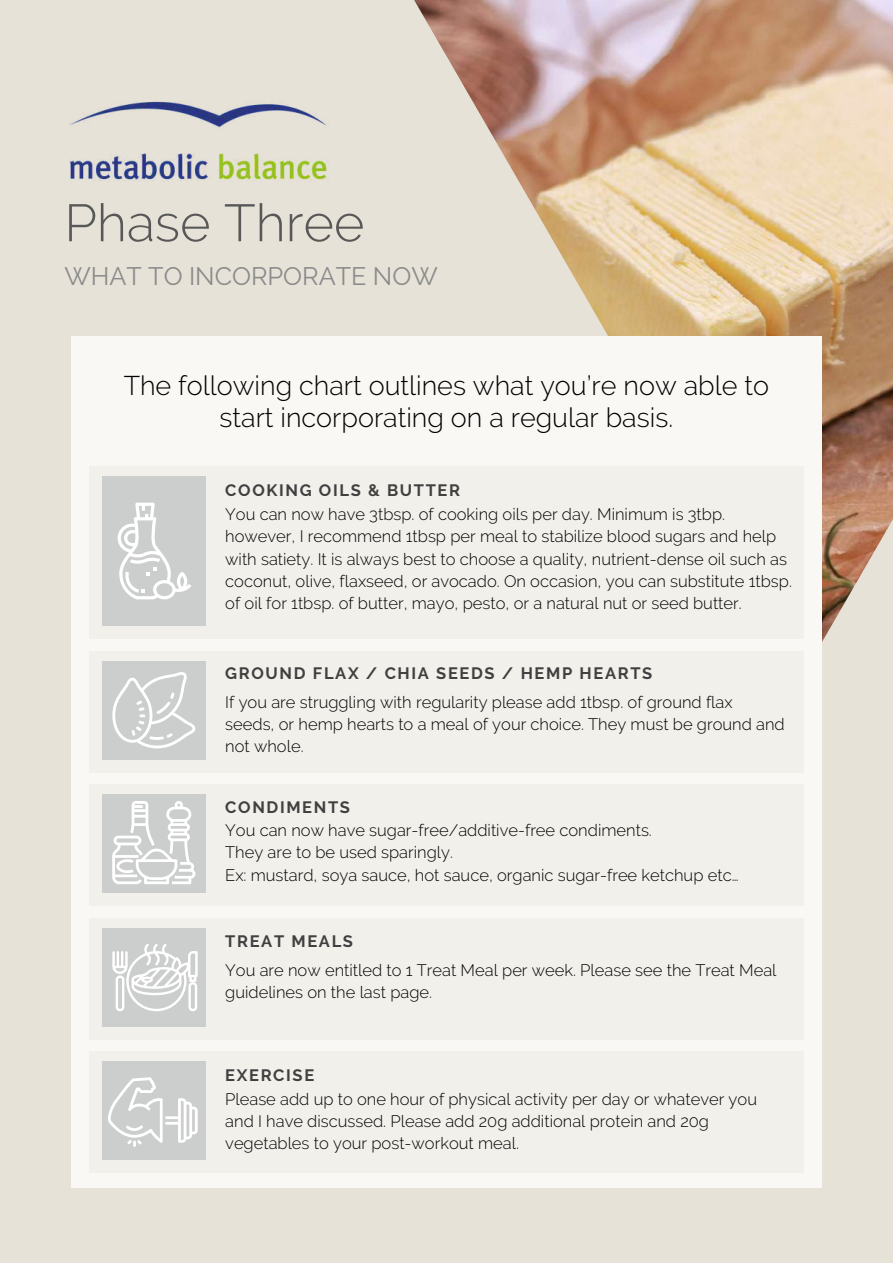
<style>
.page{position:relative;width:893px;height:1264px;background:#fff}
.page>*{position:absolute;margin:0;border:0;box-sizing:border-box;transform-origin:0 0}
.t1{font:300 52.2px "Raleway";color:#595858}
.t2{font:300 27px/31.5px "Raleway";color:#000;text-align:center}
.t3{font:25.2px "Raleway";color:#8b8b8b}
.t4{font:300 16.5px/22.4px "Raleway";color:#000}
.t5{font:700 16.5px "Raleway";letter-spacing:.1em;color:#404040}
</style>
<div class="page">
<div style="left:0;top:0;width:892px;height:1262px;background:#e6e2d7"></div>
<img style="left:414px;top:0;width:478px;height:674px">
<div style="left:72px;top:336px;width:749px;height:851px;background:#f9f8f5"></div>
<img style="left:69px;top:101px;width:258px;height:81px">
<div style="left:89px;top:466px;width:714px;height:173px;background:#f2f0eb"></div>
<div style="left:102px;top:476px;width:103px;height:149px;background:#cccecd"></div>
<svg style="left:118px;top:502px;width:73px;height:97px"></svg>
<div style="left:89px;top:650px;width:714px;height:122px;background:#f2f0eb"></div>
<div style="left:102px;top:661px;width:103px;height:98px;background:#cccecd"></div>
<svg style="left:112px;top:672px;width:83px;height:76px"></svg>
<div style="left:89px;top:784px;width:714px;height:122px;background:#f2f0eb"></div>
<div style="left:102px;top:794px;width:103px;height:99px;background:#cccecd"></div>
<svg style="left:112px;top:801px;width:83px;height:83px"></svg>
<div style="left:89px;top:917px;width:714px;height:122px;background:#f2f0eb"></div>
<div style="left:102px;top:928px;width:103px;height:98px;background:#cccecd"></div>
<svg style="left:112px;top:944px;width:86px;height:67px"></svg>
<div style="left:89px;top:1051px;width:714px;height:122px;background:#f2f0eb"></div>
<div style="left:102px;top:1061px;width:103px;height:99px;background:#cccecd"></div>
<svg style="left:108px;top:1077px;width:90px;height:69px"></svg>
<h1 class="t1" style="left:64px;top:192px;width:301px">Phase Three</h1>
<h3 class="t3" style="left:64px;top:261px;width:375px">WHAT TO INCORPORATE NOW</h3>
<h2 class="t2" style="left:124px;top:370px;width:646px">The following chart outlines what you’re now able to start incorporating on a regular basis.</h2>
<p class="t5" style="left:225px;top:480px;width:236px">COOKING OILS &amp; BUTTER</p>
<p class="t4" style="left:225px;top:503px;width:568px">You can now have 3tbsp. of cooking oils per day. Minimum is 3tbp. however, I recommend 1tbsp per meal to stabilize blood sugars and help with satiety. It is always best to choose a quality, nutrient-dense oil such as coconut, olive, flaxseed, or avocado. On occasion, you can substitute 1tbsp. of oil for 1tbsp. of butter, mayo, pesto, or a natural nut or seed butter.</p>
<p class="t5" style="left:225px;top:663px;width:428px">GROUND FLAX / CHIA SEEDS / HEMP HEARTS</p>
<p class="t4" style="left:225px;top:690px;width:561px">If you are struggling with regularity please add 1tbsp. of ground flax seeds, or hemp hearts to a meal of your choice. They must be ground and not whole.</p>
<p class="t5" style="left:225px;top:798px;width:126px">CONDIMENTS</p>
<p class="t4" style="left:225px;top:819px;width:514px">You can now have sugar-free/additive-free condiments.<br>They are to be used sparingly.<br>Ex: mustard, soya sauce, hot sauce, organic sugar-free ketchup etc…</p>
<p class="t5" style="left:225px;top:931px;width:129px">TREAT MEALS</p>
<p class="t4" style="left:225px;top:959px;width:552px">You are now entitled to 1 Treat Meal per week. Please see the Treat Meal guidelines on the last page.</p>
<p class="t5" style="left:225px;top:1065px;width:90px">EXERCISE</p>
<p class="t4" style="left:225px;top:1087px;width:533px">Please add up to one hour of physical activity per day or whatever you and I have discussed. Please add 20g additional protein and 20g vegetables to your post-workout meal.</p>
</div>
